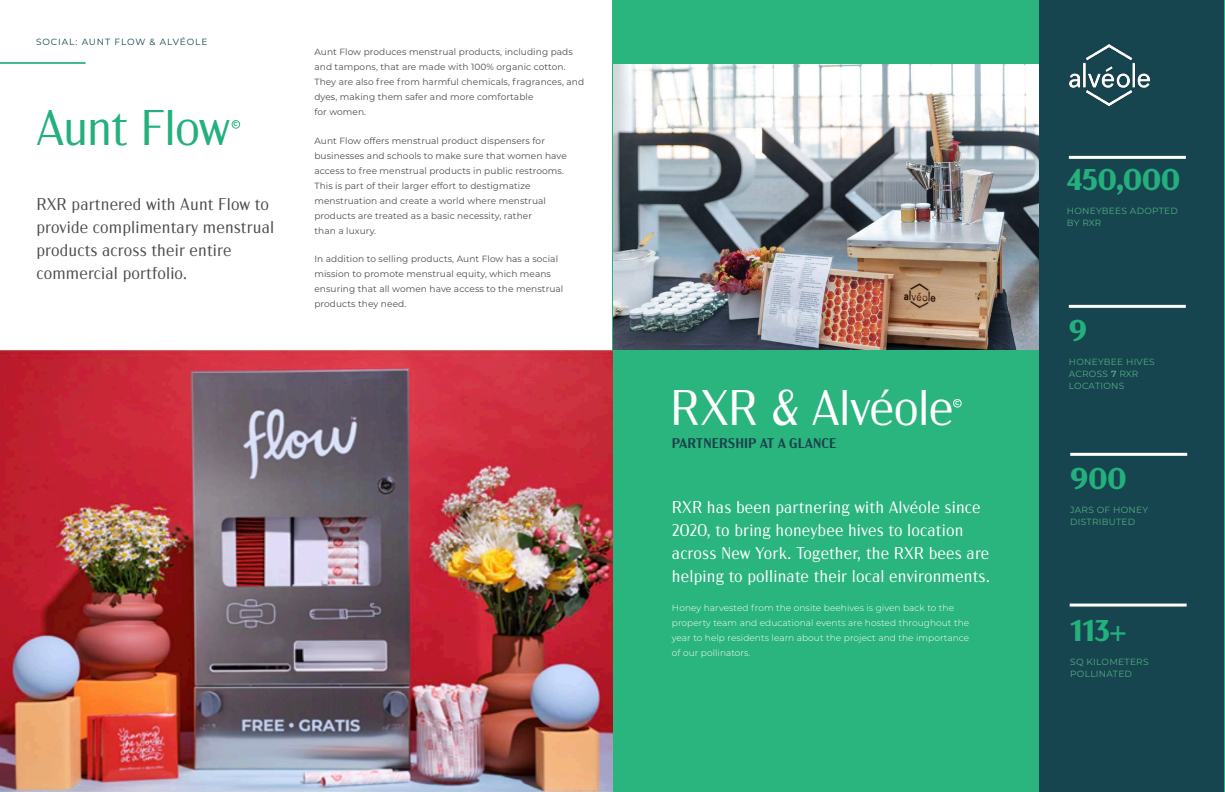
<style>
.page{position:relative;width:1225px;height:792px;background:#fff}
.page>*{position:absolute;margin:0;border:0;box-sizing:border-box;transform-origin:0 0}
.t1{font:300 50px "Acme Gothic";letter-spacing:-.02em;color:#fff}
.t2{font:300 50px "Acme Gothic";letter-spacing:-.025em;color:#23b07c}
.t3{font:700 30px "Acme Gothic";color:#23b07c}
.t4{font:300 17px/23px "Acme Gothic";letter-spacing:.01em;color:#fff}
.t5{font:300 17px/23px "Acme Gothic";letter-spacing:.01em;color:#4b4c4d}
.t6{font:600 14px "Acme Gothic";color:#19444d}
.t7{font:9px/15px "Montserrat";letter-spacing:.01em;color:#4b4c4d}
.t8{font:300 9px/15px "Montserrat";letter-spacing:.01em;color:#fff}
.t9{font:9px/12px "Montserrat";letter-spacing:.03em;color:#52ae81}
.t10{font:9px "Montserrat";letter-spacing:.1em;color:#16444f}
.t11{font:700 5.9px "Montserrat";color:#23b07c}
.t12{font:700 5.9px "Montserrat";color:#fff}
.s1{font-weight:600}
</style>
<div class="page">
<div style="left:612px;top:0;width:613px;height:792px;background:#2ab47e"></div>
<img style="left:613px;top:65px;width:427px;height:284px">
<div style="left:1040px;top:0;width:184px;height:792px;background:#16444f"></div>
<hr style="left:0;top:63px;width:85px;height:1px;background:#25b47d">
<hr style="left:1069px;top:305px;width:117px;height:3px;background:#fff">
<hr style="left:1070px;top:604px;width:117px;height:3px;background:#fff">
<hr style="left:1069px;top:156px;width:117px;height:3px;background:#fff">
<hr style="left:1070px;top:453px;width:117px;height:3px;background:#fff">
<img style="left:1069px;top:44px;width:81px;height:62px">
<div style="left:232px;top:120px;width:8px;height:8px;border:1px solid #2ab47e;border-radius:50%"></div>
<div style="left:953px;top:399px;width:8px;height:8px;border:1px solid #fff;border-radius:50%"></div>
<img style="left:0;top:350px;width:613px;height:442px">
<p class="t10" style="left:36px;top:35px;width:173px">SOCIAL: AUNT FLOW &amp; ALVÉOLE</p>
<h1 class="t2" style="left:36px;top:91px;width:196px">Aunt Flow</h1>
<p class="t11" style="left:234px;top:120px;width:6px">C</p>
<h3 class="t5" style="left:36px;top:191px;width:239px">RXR partnered with Aunt Flow to provide complimentary menstrual products across their entire commercial portfolio.</h3>
<p class="t7" style="left:314px;top:44px;width:271px">Aunt Flow produces menstrual products, including pads and tampons, that are made with 100% organic cotton.<br>They are also free from harmful chemicals, fragrances, and dyes, making them safer and more comfortable<br>for women.</p>
<p class="t7" style="left:314px;top:133px;width:254px">Aunt Flow offers menstrual product dispensers for businesses and schools to make sure that women have access to free menstrual products in public restrooms.<br>This is part of their larger effort to destigmatize menstruation and create a world where menstrual products are treated as a basic necessity, rather<br>than a luxury.</p>
<p class="t7" style="left:314px;top:251px;width:250px">In addition to selling products, Aunt Flow has a social mission to promote menstrual equity, which means ensuring that all women have access to the menstrual products they need.</p>
<h1 class="t1" style="left:670px;top:371px;width:285px">RXR &amp; Alvéole</h1>
<p class="t12" style="left:955px;top:399px;width:6px">C</p>
<h3 class="t6" style="left:672px;top:433px;width:166px">PARTNERSHIP AT A GLANCE</h3>
<h3 class="t4" style="left:672px;top:495px;width:320px">RXR has been partnering with Alvéole since 2020, to bring honeybee hives to location across New York. Together, the RXR bees are helping to pollinate their local environments.</h3>
<p class="t8" style="left:672px;top:600px;width:299px">Honey harvested from the onsite beehives is given back to the property team and educational events are hosted throughout the year to help residents learn about the project and the importance of our pollinators.</p>
<h2 class="t3" style="left:1067px;top:157px;width:115px">450,000</h2>
<p class="t9" style="left:1067px;top:204px;width:112px">HONEYBEES ADOPTED<br>BY RXR</p>
<h2 class="t3" style="left:1069px;top:308px;width:20px">9</h2>
<p class="t9" style="left:1069px;top:355px;width:88px">HONEYBEE HIVES<br>ACROSS <span class="s1">7</span> RXR<br>LOCATIONS</p>
<h2 class="t3" style="left:1070px;top:456px;width:58px">900</h2>
<p class="t9" style="left:1070px;top:503px;width:79px">JARS OF HONEY<br>DISTRIBUTED</p>
<h2 class="t3" style="left:1070px;top:608px;width:58px">113+</h2>
<p class="t9" style="left:1070px;top:655px;width:80px">SQ KILOMETERS<br>POLLINATED</p>
</div>
